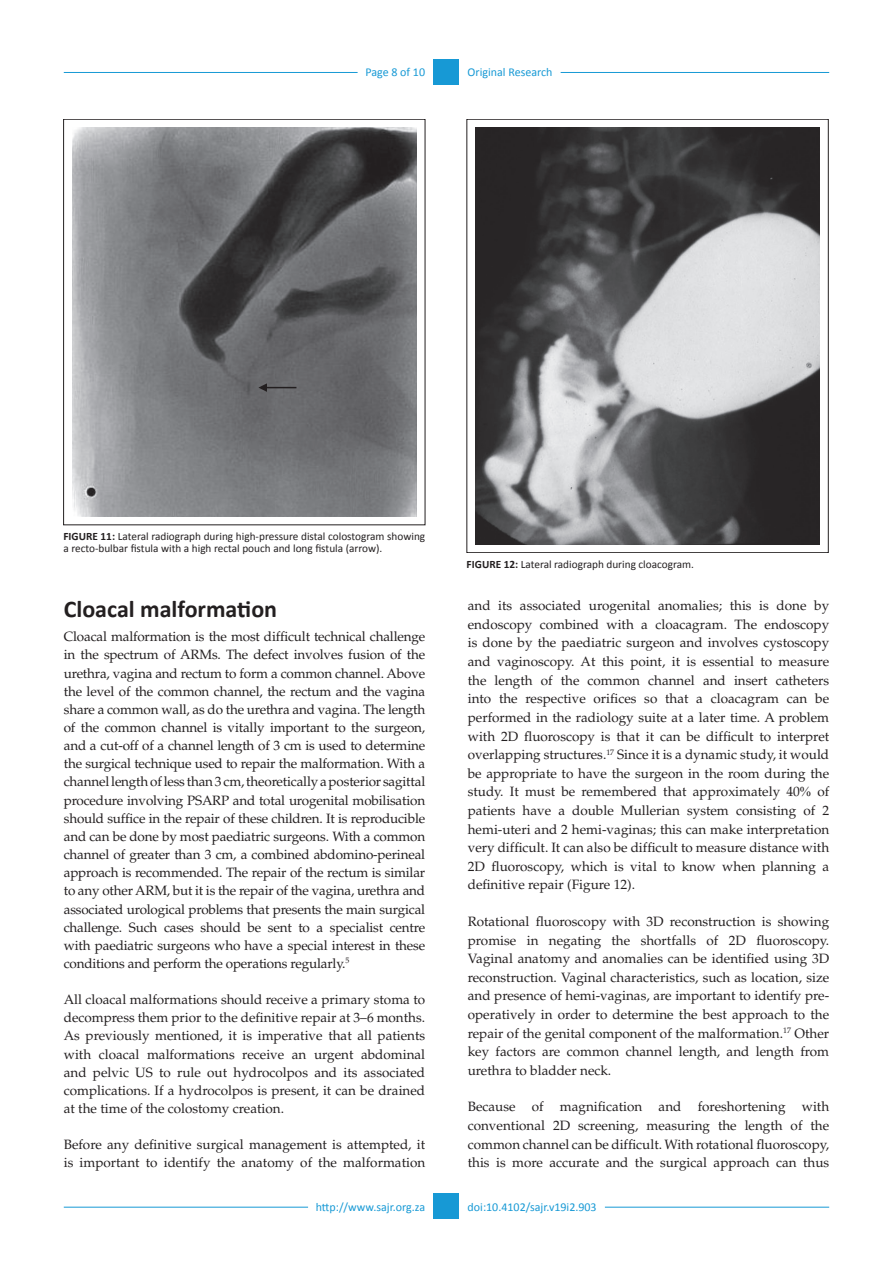
<style>
.page{position:relative;width:893px;height:1263px;background:#fff}
.page>*{position:absolute;margin:0;border:0;box-sizing:border-box;transform-origin:0 0}
._1{font:700 24px "Calibri";color:#231f20}
.Text{font:13.5px/18.6px "Palatino";color:#231f20;text-align:justify}
.Text1{font:13.5px/18.1px "Palatino";letter-spacing:-.015em;color:#231f20;text-align:justify}
.t1{font:12px "Calibri";color:#1799d5}
.Figure_caption{font:11.25px/12px "Calibri";color:#231f20}
.s1{font-weight:700}
.s2{font-family:"Times New Roman"}
</style>
<div class="page">
<hr style="left:64px;top:1207px;width:244px;height:1px;background:#1799d5">
<hr style="left:605px;top:1207px;width:224px;height:1px;background:#1799d5">
<div style="left:434px;top:1193px;width:25px;height:26px;background:#1799d5"></div>
<div style="left:434px;top:59px;width:25px;height:26px;background:#1799d5"></div>
<hr style="left:64px;top:72px;width:294px;height:1px;background:#1799d5">
<hr style="left:561px;top:72px;width:268px;height:1px;background:#1799d5">
<img style="left:72px;top:128px;width:345px;height:388px">
<div style="left:63px;top:119px;width:362px;height:406px;border:1px solid #231f20"></div>
<hr style="left:264px;top:387px;width:32px;height:1px;background:#231f20">
<svg style="left:258px;top:383px;width:9px;height:9px"></svg>
<img style="left:475px;top:128px;width:345px;height:416px">
<div style="left:467px;top:119px;width:361px;height:434px;border:1px solid #231f20"></div>
<p class="t1" style="left:365px;top:65px;width:61px">Page 8 of 10</p>
<p class="t1" style="left:468px;top:65px;width:86px">Original Research</p>
<p class="Figure_caption" style="left:63px;top:530px;width:363px"><span class="s1">FIGURE 11:</span> Lateral radiograph during high-pressure distal colostogram showing a recto-bulbar fistula with a high rectal pouch and long fistula (arrow).</p>
<p class="_1" style="left:64px;top:594px;width:215px">Cloacal malformation</p>
<p class="Text1" style="left:64px;top:628px;width:363px">Cloacal malformation is the most difficult technical challenge in the spectrum of ARMs. The defect involves fusion of the urethra, vagina and rectum to form a common channel. Above the level of the common channel, the rectum and the vagina share a common wall, as do the urethra and vagina. The length of the common channel is vitally important to the surgeon, and a cut-off of a channel length of 3 cm is used to determine the surgical technique used to repair the malformation. With a channel length of less than 3 cm, theoretically a posterior sagittal procedure involving PSARP and total urogenital mobilisation should suffice in the repair of these children. It is reproducible and can be done by most paediatric surgeons. With a common channel of greater than 3 cm, a combined abdomino-perineal approach is recommended. The repair of the rectum is similar to any other ARM, but it is the repair of the vagina, urethra and associated urological problems that presents the main surgical challenge. Such cases should be sent to a specialist centre with paediatric surgeons who have a special interest in these conditions and perform the operations regularly.<sup>5</sup></p>
<p class="Text" style="left:64px;top:991px;width:363px;line-height:18.1px">All cloacal malformations should receive a primary stoma to decompress them prior to the definitive repair at 3–6 months.<br>As previously mentioned, it is imperative that all patients with cloacal malformations receive an urgent abdominal and pelvic US to rule out hydrocolpos and its associated complications. If a hydrocolpos is present, it can be drained at the time of the colostomy creation.</p>
<p class="Text" style="left:64px;top:1136px;width:363px;line-height:18.1px">Before any definitive surgical management is attempted, it is important to identify the anatomy of the malformation</p>
<p class="Figure_caption" style="left:467px;top:558px;width:229px"><span class="s1">FIGURE 12:</span> Lateral radiograph during cloacogram.</p>
<p class="Text" style="left:468px;top:597px;width:363px">and its associated urogenital anomalies; this is done by endoscopy combined with a cloacagram. The endoscopy is done by the paediatric surgeon and involves cystoscopy and vaginoscopy. At this point, it is essential to measure the length of the common channel and insert catheters into the respective orifices so that a cloacagram can be performed in the radiology suite at a later time. A problem with 2D fluoroscopy is that it can be difficult to interpret overlapping structures.<sup>17</sup> Since it is a dynamic study, it would be appropriate to have the surgeon in the room during the study. It must be remembered that approximately 40<span class="s2">%</span> of patients have a double Mullerian system consisting of 2 hemi-uteri and 2 hemi-vaginas; this can make interpretation very difficult. It can also be difficult to measure distance with 2D fluoroscopy, which is vital to know when planning a definitive repair (Figure 12).</p>
<p class="Text" style="left:468px;top:912px;width:363px">Rotational fluoroscopy with 3D reconstruction is showing promise in negating the shortfalls of 2D fluoroscopy.<br>Vaginal anatomy and anomalies can be identified using 3D reconstruction. Vaginal characteristics, such as location, size and presence of hemi-vaginas, are important to identify pre&shy;operatively in order to determine the best approach to the repair of the genital component of the malformation.<sup>17</sup> Other key factors are common channel length, and length from urethra to bladder neck.</p>
<p class="Text" style="left:468px;top:1098px;width:363px">Because of magnification and foreshortening with conventional 2D screening, measuring the length of the common channel can be difficult. With rotational fluoroscopy, this is more accurate and the surgical approach can thus</p>
<p class="t1" style="left:316px;top:1199px;width:111px">http://www.sajr.org.za</p>
<p class="t1" style="left:468px;top:1199px;width:131px">doi:10.4102/sajr.v19i2.903</p>
</div>
